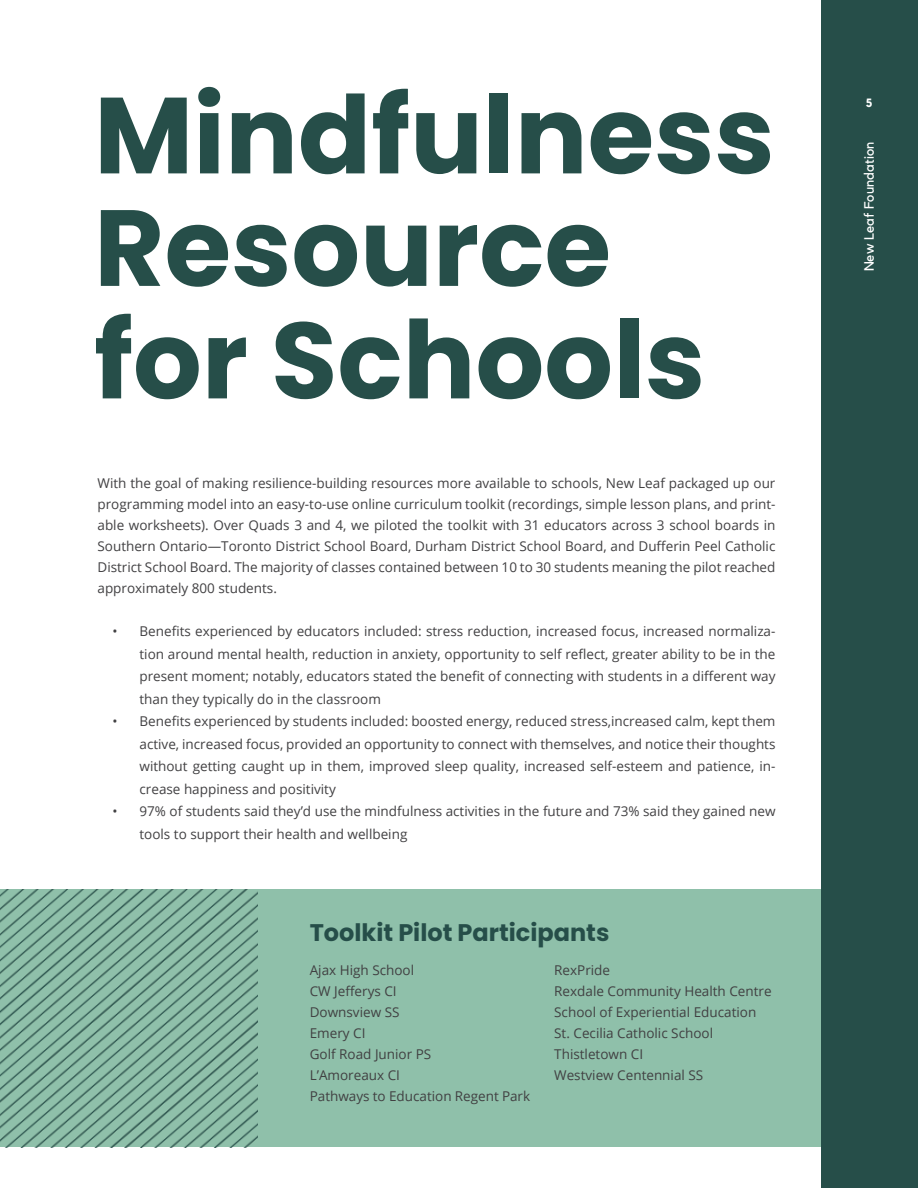
<style>
.page{position:relative;width:918px;height:1188px;background:#264e49}
.page>*{position:absolute;margin:0;border:0;box-sizing:border-box;transform-origin:0 0}
.t1{font:700 108px/112.5px "Poppins";color:#264e49}
.Headline_1__Left{font:700 24px "Poppins";color:#264e49}
.Body_Text{font:13.5px/22.5px "Open Sans";color:#414042;text-align:justify}
.t2{font:13.5px "Kollektif";letter-spacing:.01em;color:#fff}
.t3{font:700 12px "Kollektif";color:#fff}
</style>
<div class="page">
<div style="left:0;top:0;width:820px;height:1188px;background:#fff"></div>
<div style="left:0;top:889px;width:820px;height:258px;background:#8fc0aa"></div>
<img style="left:0;top:889px;width:258px;height:258px">
<p class="t1" style="left:94px;top:80px;width:682px">Mindfulness<br>Resource for Schools</p>
<p class="Body_Text" style="left:98px;top:472px;width:680px;line-height:21px">With the goal of making resilience-building resources more available to schools, New Leaf packaged up our programming model into an easy-to-use online curriculum toolkit (recordings, simple lesson plans, and print&shy;able worksheets). Over Quads 3 and 4, we piloted the toolkit with 31 educators across 3 school boards in Southern Ontario—Toronto District School Board, Durham District School Board, and Dufferin Peel Catholic District School Board. The majority of classes contained between 10 to 30 students meaning the pilot reached approximately 800 students.</p>
<p class="Body_Text" style="left:140px;top:620px;width:638px;text-indent:-27px">• Benefits experienced by educators included: stress reduction, increased focus, increased normaliza&shy;tion around mental health, reduction in anxiety, opportunity to self reflect, greater ability to be in the present moment; notably, educators stated the benefit of connecting with students in a different way than they typically do in the classroom</p>
<p class="Body_Text" style="left:140px;top:710px;width:638px;text-indent:-27px">• Benefits experienced by students included: boosted energy, reduced stress,increased calm, kept them active, increased focus, provided an opportunity to connect with themselves, and notice their thoughts without getting caught up in them, improved sleep quality, increased self-esteem and patience, in&shy;crease happiness and positivity</p>
<p class="Body_Text" style="left:140px;top:800px;width:638px;text-indent:-27px">• 97% of students said they’d use the mindfulness activities in the future and 73% said they gained new tools to support their health and wellbeing</p>
<p class="Headline_1__Left" style="left:310px;top:919px;width:301px">Toolkit Pilot Participants</p>
<p class="Body_Text" style="left:310px;top:959px;width:106px">Ajax High School</p>
<p class="Body_Text" style="left:310px;top:980px;width:88px">CW Jefferys CI</p>
<p class="Body_Text" style="left:310px;top:1001px;width:91px">Downsview SS</p>
<p class="Body_Text" style="left:310px;top:1022px;width:57px">Emery CI</p>
<p class="Body_Text" style="left:310px;top:1043px;width:123px">Golf Road Junior PS</p>
<p class="Body_Text" style="left:310px;top:1064px;width:92px">L’Amoreaux CI</p>
<p class="Body_Text" style="left:310px;top:1085px;width:222px">Pathways to Education Regent Park</p>
<p class="Body_Text" style="left:554px;top:959px;width:57px">RexPride</p>
<p class="Body_Text" style="left:554px;top:980px;width:219px">Rexdale Community Health Centre</p>
<p class="Body_Text" style="left:554px;top:1001px;width:204px">School of Experiential Education</p>
<p class="Body_Text" style="left:554px;top:1022px;width:160px">St. Cecilia Catholic School</p>
<p class="Body_Text" style="left:554px;top:1043px;width:90px">Thistletown CI</p>
<p class="Body_Text" style="left:554px;top:1064px;width:151px">Westview Centennial SS</p>
<p class="t3" style="left:866px;top:96px;width:8px">5</p>
<p class="t2" style="left:861px;top:271px;width:131px;rotate:-90deg">New Leaf Foundation</p>
</div>
